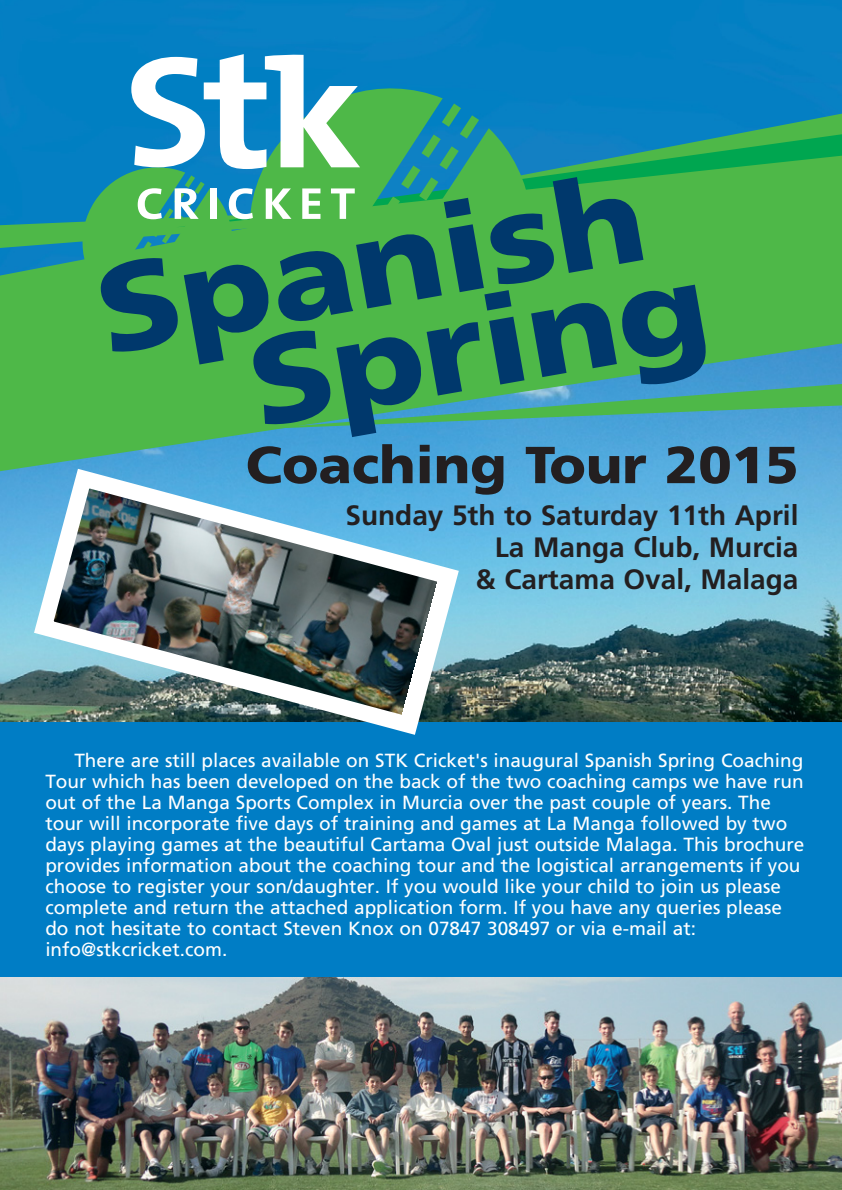
<style>
.page{position:relative;width:842px;height:1190px;background:#fff}
.page>*{position:absolute;margin:0;border:0;box-sizing:border-box;transform-origin:0 0}
.t1{font:900 124px/98px "Frutiger";color:#00386c;scale:1.1 1}
.t2{font:900 52px "Frutiger";color:#231f20;scale:1.05 1}
.t3{font:700 28px/32px "Frutiger";color:#231f20;text-align:right}
.t4{font:19px/21px "Frutiger";color:#fff}
</style>
<div class="page">
<img style="left:0;top:0;width:842px;height:722px">
<div style="left:0;top:722px;width:842px;height:321px;background:#007dc5"></div>
<svg style="left:0;top:104px;width:842px;height:370px;background:#49ae7d"></svg>
<svg style="left:622px;top:127px;width:220px;height:100px;background:#38af55"></svg>
<div style="left:337px;top:356px;width:209px;height:24px;background:#4eb848"></div>
<svg style="left:250px;top:380px;width:592px;height:49px;background:#4bac8a"></svg>
<svg style="left:0;top:54px;width:622px;height:302px;background:#43ab7e"></svg>
<img style="left:24px;top:459px;width:445px;height:276px">
<img style="left:0;top:978px;width:842px;height:212px">
<h1 class="t1" style="left:227px;top:249px;width:422px;text-indent:-138px;rotate:-10deg">Spanish<br>Spring</h1>
<h2 class="t2" style="left:246px;top:444px;width:528px">Coaching Tour 2015</h2>
<h3 class="t3" style="left:346px;top:502px;width:455px">Sunday 5th to Saturday 11th April<br>La Manga Club, Murcia<br>&amp; Cartama Oval, Malaga</h3>
<p class="t4" style="left:45px;top:751px;width:761px;text-indent:29px">There are still places available on STK Cricket's inaugural Spanish Spring Coaching Tour which has been developed on the back of the two coaching camps we have run out of the La Manga Sports Complex in Murcia over the past couple of years. The tour will incorporate five days of training and games at La Manga followed by two days playing games at the beautiful Cartama Oval just outside Malaga. This brochure provides information about the coaching tour and the logistical arrangements if you choose to register your son/daughter. If you would like your child to join us please complete and return the attached application form. If you have any queries please do not hesitate to contact Steven Knox on 07847 308497 or via e-mail at: info@stkcricket.com.</p>
</div>
